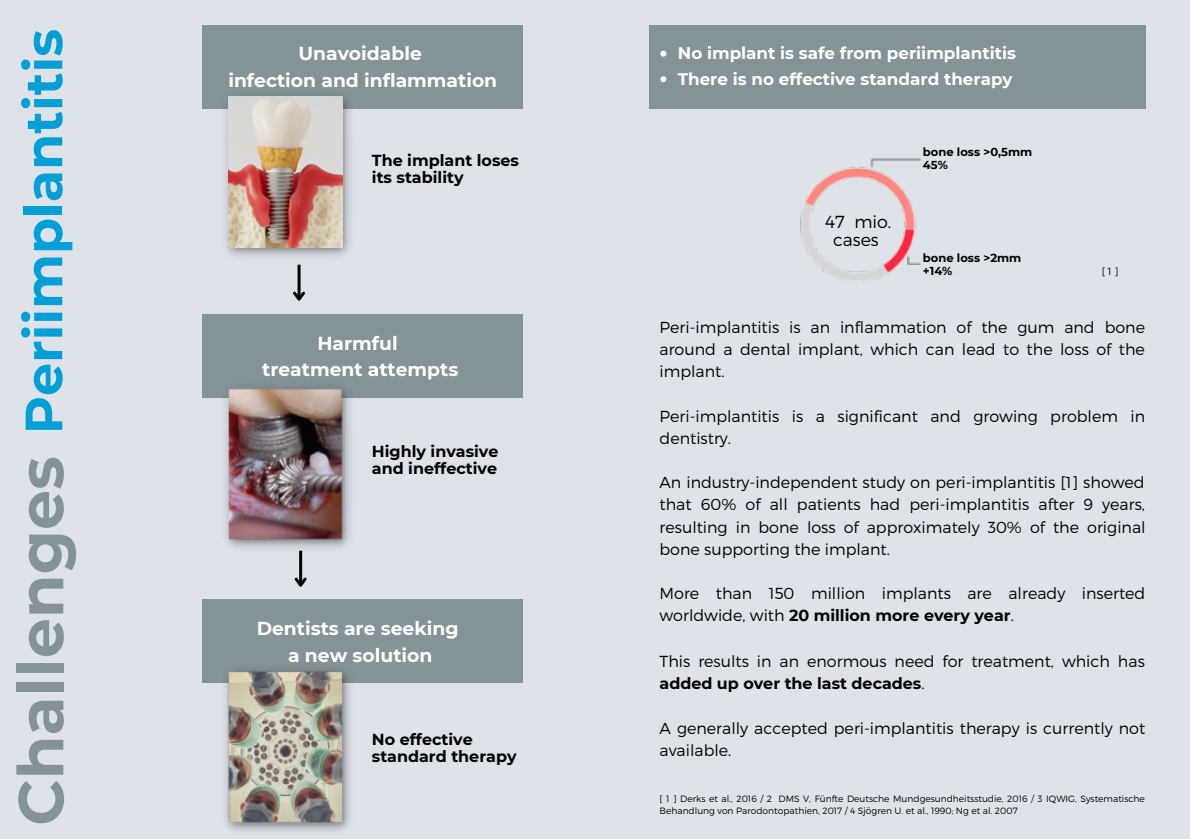
<style>
.page{position:relative;width:1190px;height:839px;background:#fff}
.page>*{position:absolute;margin:0;border:0;box-sizing:border-box;transform-origin:0 0}
.t1{font:700 63.4px "Montserrat";color:#849398}
.t2{font:700 52.2px "Montserrat";color:#00a0d7}
.t3{font:700 18.8px/26.8px "Montserrat";color:#fff;text-align:center}
.t4{font:300 17.4px/18px "Montserrat";color:#000;text-align:center}
.t5{font:700 16.8px/25.6px "Montserrat";color:#fff}
.t6{font:300 16px/22.2px "Montserrat";color:#000}
.t7{font:700 16px/17.2px "Montserrat";color:#000}
.t8{font:700 11.6px/12.4px "Montserrat";color:#000}
.t9{font:300 10.2px "Montserrat";color:#000}
.t10{font:300 9px/12.2px "Montserrat";color:#000}
.s1{font-weight:700}
</style>
<div class="page">
<div style="left:0;top:0;width:1190px;height:838px;background:#dee2e9"></div>
<hr style="left:299px;top:550px;width:3px;height:35px;background:#000">
<svg style="left:294px;top:575px;width:13px;height:12px"></svg>
<div style="left:202px;top:25px;width:321px;height:83px;background:#849398"></div>
<div style="left:202px;top:314px;width:321px;height:84px;background:#849398"></div>
<img style="left:225px;top:388px;width:126px;height:167px">
<div style="left:202px;top:599px;width:321px;height:84px;background:#849398"></div>
<img style="left:225px;top:670px;width:125px;height:162px">
<img style="left:217px;top:98px;width:141px;height:159px">
<img style="left:228px;top:96px;width:115px;height:152px">
<img style="left:800px;top:158px;width:121px;height:123px">
<div style="left:649px;top:25px;width:496px;height:83px;background:#849398"></div>
<div style="left:821px;top:192px;width:75px;height:75px;background:#dee2e9;border-radius:50%"></div>
<svg style="left:660px;top:51px;width:6px;height:6px"></svg>
<svg style="left:660px;top:76px;width:6px;height:6px"></svg>
<hr style="left:298px;top:265px;width:3px;height:34px;background:#000">
<svg style="left:293px;top:289px;width:12px;height:12px"></svg>
<h2 class="t2" style="left:12px;top:434px;width:406px;rotate:-90deg">Periimplantitis</h2>
<h1 class="t1" style="left:2px;top:825px;width:371px;rotate:-90deg">Challenges</h1>
<p class="t3" style="left:228px;top:40px;width:270px">Unavoidable<br>infection and inflammation</p>
<p class="t7" style="left:372px;top:152px;width:149px">The implant loses its stability</p>
<p class="t3" style="left:262px;top:329px;width:198px">Harmful<br>treatment attempts</p>
<p class="t7" style="left:372px;top:442px;width:128px">Highly invasive and ineffective</p>
<p class="t3" style="left:257px;top:615px;width:203px">Dentists are seeking a new solution</p>
<p class="t7" style="left:372px;top:730px;width:146px">No effective standard therapy</p>
<p class="t5" style="left:678px;top:40px;width:340px">No implant is safe from periimplantitis<br>There is no effective standard therapy</p>
<p class="t4" style="left:825px;top:212px;width:68px">47 mio. cases</p>
<p class="t8" style="left:923px;top:146px;width:111px">bone loss &gt;0,5mm<br>45%</p>
<p class="t8" style="left:923px;top:252px;width:100px">bone loss &gt;2mm +14%</p>
<p class="t9" style="left:1102px;top:265px;width:18px">[1]</p>
<p class="t6" style="left:660px;top:315px;width:487px;text-align:justify">Peri-implantitis is an inflammation of the gum and bone around a dental implant, which can lead to the loss of the implant.</p>
<p class="t6" style="left:660px;top:404px;width:487px">Peri-implantitis is a significant and growing problem in dentistry.</p>
<p class="t6" style="left:660px;top:470px;width:488px;text-align:justify">An industry-independent study on peri-implantitis [1] showed that 60% of all patients had peri-implantitis after 9 years, resulting in bone loss of approximately 30% of the original bone supporting the implant.</p>
<p class="t6" style="left:660px;top:581px;width:487px">More than 150 million implants are already inserted worldwide, with <span class="s1">20 million more every year</span>.</p>
<p class="t6" style="left:660px;top:649px;width:487px">This results in an enormous need for treatment, which has <span class="s1">added up over the last decades</span>.</p>
<p class="t6" style="left:660px;top:716px;width:487px">A generally accepted peri-implantitis therapy is currently not available.</p>
<p class="t10" style="left:660px;top:792px;width:487px">[ 1 ] Derks et al., 2016 / 2 DMS V, Fünfte Deutsche Mundgesundheitsstudie, 2016 / 3 IQWIG, Systematische<br>Behandlung von Parodontopathien, 2017 / 4 Sjögren U. et al., 1990; Ng et al. 2007</p>
</div>
